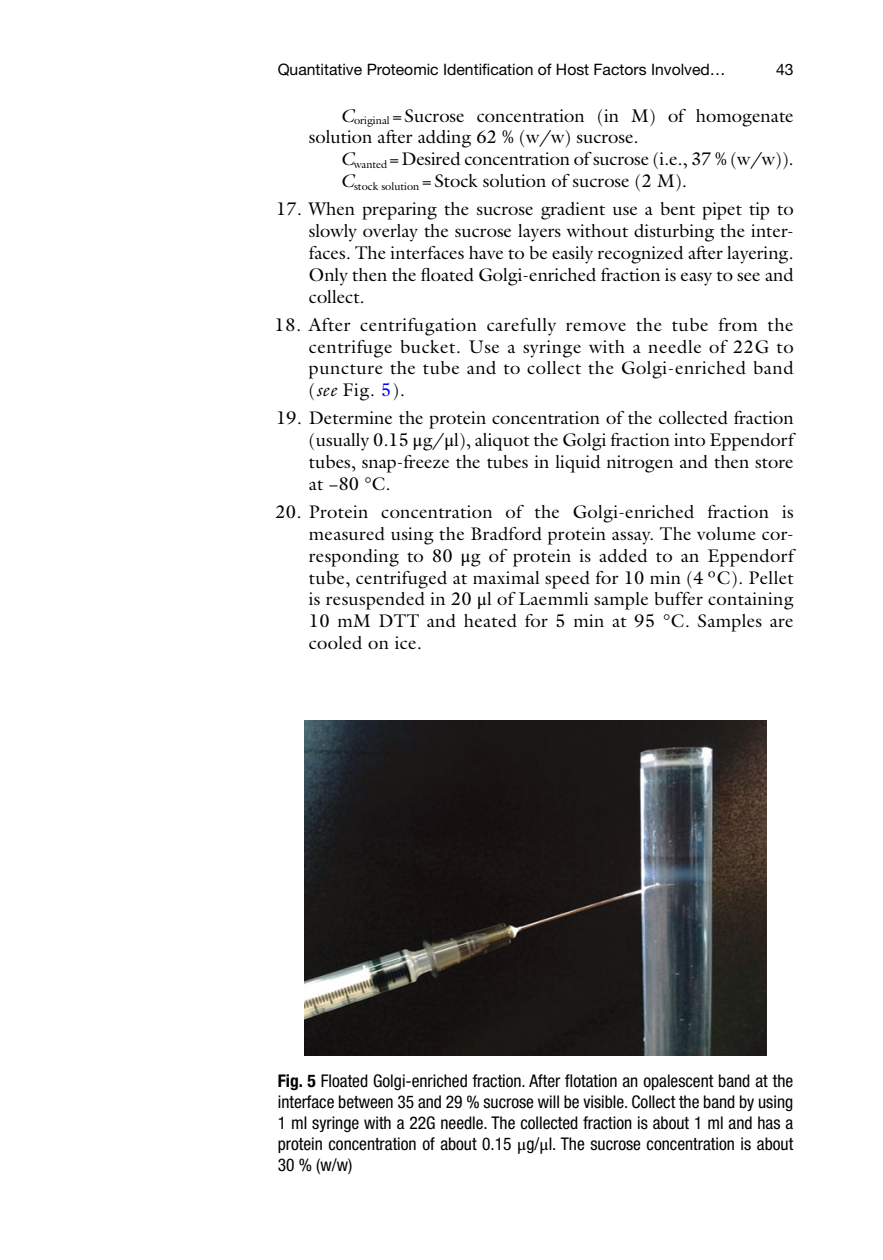
<style>
.page{position:relative;width:883px;height:1260px;background:#fff}
.page>*{position:absolute;margin:0;border:0;box-sizing:border-box;transform-origin:0 0}
.t1{font:18.38px/21.9px "Galliard";color:#000;text-align:justify}
.t2{font:condensed 17.5px/21px "Helvetica Neue";color:#000;text-align:justify}
.t3{font:15.75px "Helvetica Neue";color:#000}
.s1{font-style:italic}
.s2{color:#0000fa}
.s3{font-family:"STIX General"}
.s4{font-weight:700}
.s5{font-family:"STIX General";font-stretch:normal}
</style>
<div class="page">
<img style="left:304px;top:720px;width:462px;height:335px">
<p class="t3" style="left:278px;top:64px;width:450px">Quantitative Proteomic Identification of Host Factors Involved…</p>
<p class="t3" style="left:776px;top:64px;width:19px">43</p>
<p class="t1" style="left:309px;top:106px;width:486px;text-indent:31px"><span class="s1">C</span><sub>original</sub> = Sucrose concentration (in M) of homogenate solution after adding 62 % (w/w) sucrose.</p>
<p class="t1" style="left:340px;top:150px;width:455px"><span class="s1">C</span><sub>wanted</sub> = Desired concentration of sucrose (i.e., 37 % (w/w)).<br><span class="s1">C</span><sub>stock</sub> <sub>solution</sub> = Stock solution of sucrose (2 M).</p>
<p class="t1" style="left:309px;top:200px;width:486px;text-indent:-33px">17. When preparing the sucrose gradient use a bent pipet tip to slowly overlay the sucrose layers without disturbing the inter&shy;faces. The interfaces have to be easily recognized after layering.<br>Only then the floated Golgi-enriched fraction is easy to see and collect.</p>
<p class="t1" style="left:309px;top:315px;width:486px;text-indent:-34px">18. After centrifugation carefully remove the tube from the centrifuge bucket. Use a syringe with a needle of 22G to puncture the tube and to collect the Golgi-enriched band ( <span class="s1">see</span> Fig. <span class="s2">5</span>).</p>
<p class="t1" style="left:309px;top:409px;width:486px;text-indent:-33px">19. Determine the protein concentration of the collected fraction (usually 0.15 <span class="s3">μ</span>g/<span class="s3">μ</span>l), aliquot the Golgi fraction into Eppendorf tubes, snap-freeze the tubes in liquid nitrogen and then store at −80 °C.</p>
<p class="t1" style="left:309px;top:503px;width:486px;text-indent:-34px">20. Protein concentration of the Golgi-enriched fraction is measured using the Bradford protein assay. The volume cor&shy;responding to 80 <span class="s3">μ</span>g of protein is added to an Eppendorf tube, centrifuged at maximal speed for 10 min (4 ºC). Pellet is resuspended in 20 <span class="s3">μ</span>l of Laemmli sample buffer containing 10 mM DTT and heated for 5 min at 95 °C. Samples are cooled on ice.</p>
<p class="t2" style="left:278px;top:1072px;width:517px"><span class="s4">Fig. 5</span> Floated Golgi-enriched fraction. After flotation an opalescent band at the interface between 35 and 29 % sucrose will be visible. Collect the band by using 1 ml syringe with a 22G needle. The collected fraction is about 1 ml and has a protein concentration of about 0.15 <span class="s5">μ</span>g/<span class="s5">μ</span>l. The sucrose concentration is about 30 % (w/w)</p>
</div>
